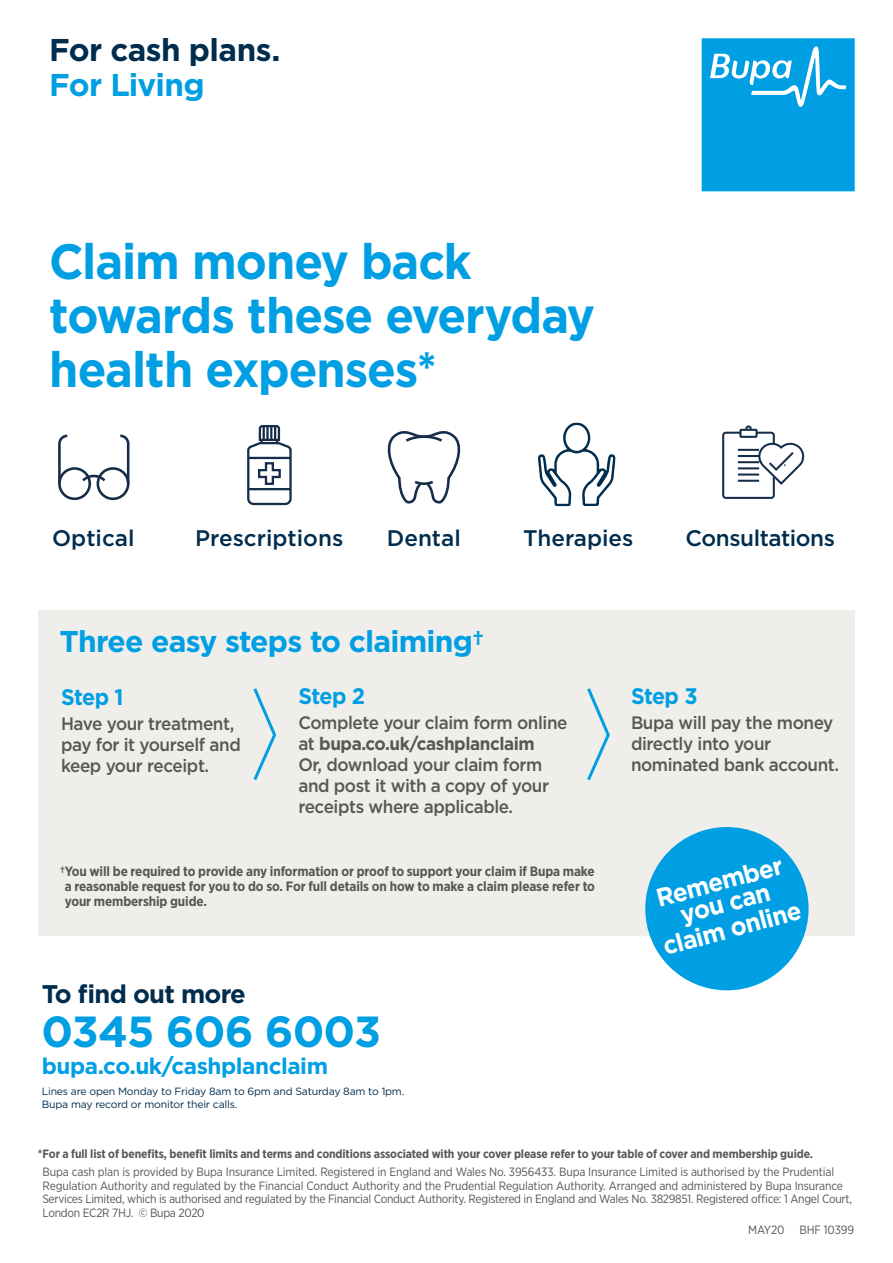
<style>
.page{position:relative;width:893px;height:1263px;background:#fff}
.page>*{position:absolute;margin:0;border:0;box-sizing:border-box;transform-origin:0 0}
.Cover_lead_line__wha{font:700 49.5px/54px "Gotham";letter-spacing:-.025em;color:#009fe3;scale:.95 1}
.t1{font:700 43.5px "Gotham";letter-spacing:-.02em;color:#009fe3}
.Cover_descriptor{font:700 31.5px "Gotham";letter-spacing:-.02em;color:#002c4d}
.Cover_descriptor-2{font:700 31.5px "Gotham";letter-spacing:-.03em;color:#009fe3}
._1-Heading{font:700 30px "Gotham";letter-spacing:-.025em;color:#009fe3}
.t2{font:700 25.5px/22.5px "Gotham";color:#fff;text-align:center;scale:.95 1}
.t3{font:700 25.5px "Gotham";letter-spacing:-.03em;color:#002c4d}
.t4{font:500 22.5px "Gotham";color:#002c4d}
.t5{font:700 22.5px "Gotham";letter-spacing:-.02em;color:#009fe3}
.t6{font:700 22.5px "Gotham";letter-spacing:-.02em;color:#009fe3;scale:.95 1}
.t7{font:500 22.5px "Gotham";letter-spacing:-.02em;color:#002c4d}
.t8{font:500 18px/21px "Gotham";letter-spacing:-.025em;color:#575756;scale:.95 1}
.t9{font:700 13.5px/15px "Gotham Narrow";letter-spacing:-.01em;color:#575756;text-align:justify}
.t10{font:12px/13.5px "Gotham Narrow";letter-spacing:-.01em;color:#575756}
.t11{font:700 12px "Gotham Narrow";letter-spacing:-.01em;color:#575756}
.t12{font:10.5px/13.5px "Gotham";letter-spacing:-.02em;color:#002c4d}
.s1{font-weight:700}
</style>
<div class="page">
<div style="left:703px;top:39px;width:151px;height:151px;background:#009fe3"></div>
<svg style="left:710px;top:46px;width:136px;height:61px"></svg>
<div style="left:702px;top:38px;width:153px;height:153px;border:2px solid #009fe3"></div>
<svg style="left:247px;top:425px;width:45px;height:81px"></svg>
<svg style="left:722px;top:425px;width:83px;height:74px"></svg>
<svg style="left:387px;top:431px;width:74px;height:73px"></svg>
<div style="left:97px;top:467px;width:32px;height:33px;border:3px solid #162d4a;border-radius:50%"></div>
<div style="left:58px;top:467px;width:33px;height:33px;border:3px solid #162d4a;border-radius:50%"></div>
<svg style="left:82px;top:474px;width:24px;height:10px"></svg>
<svg style="left:58px;top:434px;width:12px;height:52px"></svg>
<svg style="left:118px;top:434px;width:12px;height:52px"></svg>
<svg style="left:538px;top:422px;width:78px;height:84px"></svg>
<div style="left:38px;top:610px;width:817px;height:325px;background:#f0eeea"></div>
<svg style="left:253px;top:688px;width:24px;height:93px"></svg>
<svg style="left:587px;top:688px;width:23px;height:93px"></svg>
<div style="left:645px;top:827px;width:164px;height:163px;background:#009fe3;border-radius:50%"></div>
<p class="Cover_descriptor" style="left:49px;top:31px;width:233px">For cash plans.</p>
<p class="Cover_descriptor-2" style="left:49px;top:67px;width:157px">For Living</p>
<p class="Cover_lead_line__wha" style="left:49px;top:233px;width:576px">Claim money back towards these everyday health expenses*</p>
<p class="t4" style="left:52px;top:525px;width:84px">Optical</p>
<p class="t4" style="left:195px;top:526px;width:150px">Prescriptions</p>
<p class="t4" style="left:387px;top:525px;width:76px">Dental</p>
<p class="t4" style="left:523px;top:525px;width:112px">Therapies</p>
<p class="t7" style="left:686px;top:525px;width:151px">Consultations</p>
<h1 class="_1-Heading" style="left:60px;top:624px;width:426px">Three easy steps to claiming†</h1>
<h3 class="t6" style="left:61px;top:684px;width:67px">Step 1</h3>
<h3 class="t8" style="left:61px;top:713px;width:191px">Have your treatment, pay for it yourself and keep your receipt.</h3>
<h3 class="t6" style="left:298px;top:683px;width:72px">Step 2</h3>
<h3 class="t8" style="left:298px;top:712px;width:285px">Complete your claim form online at <span class="s1">bupa.co.uk/cashplanclaim<br></span>Or, download your claim form and post it with a copy of your receipts where applicable.</h3>
<h3 class="t6" style="left:631px;top:683px;width:72px">Step 3</h3>
<h3 class="t8" style="left:631px;top:712px;width:221px">Bupa will pay the money directly into your nominated bank account.</h3>
<p class="t9" style="left:65px;top:864px;width:532px;text-indent:-5px">†You will be required to provide any information or proof to support your claim if Bupa make a reasonable request for you to do so. For full details on how to make a claim please refer to your membership guide.</p>
<h3 class="t2" style="left:654px;top:887px;width:138px;rotate:-15deg">Remember you can</h3>
<h3 class="t2" style="left:660px;top:935px;width:151px;rotate:-15deg">claim online</h3>
<p class="t3" style="left:42px;top:979px;width:206px">To find out more</p>
<p class="t1" style="left:41px;top:1006px;width:341px">0345 606 6003</p>
<p class="t5" style="left:42px;top:1053px;width:288px">bupa.co.uk/cashplanclaim</p>
<p class="t12" style="left:42px;top:1084px;width:364px">Lines are open Monday to Friday 8am to 6pm and Saturday 8am to 1pm.<br>Bupa may record or monitor their calls.</p>
<p class="t11" style="left:38px;top:1146px;width:777px">*For a full list of benefits, benefit limits and terms and conditions associated with your cover please refer to your table of cover and membership guide.</p>
<p class="t10" style="left:42px;top:1165px;width:811px">Bupa cash plan is provided by Bupa Insurance Limited. Registered in England and Wales No. 3956433. Bupa Insurance Limited is authorised by the Prudential Regulation Authority and regulated by the Financial Conduct Authority and the Prudential Regulation Authority. Arranged and administered by Bupa Insurance Services Limited, which is authorised and regulated by the Financial Conduct Authority. Registered in England and Wales No. 3829851. Registered office: 1 Angel Court, London EC2R 7HJ. © Bupa 2020</p>
<p class="t10" style="left:748px;top:1223px;width:108px">MAY20 BHF 10399</p>
</div>
